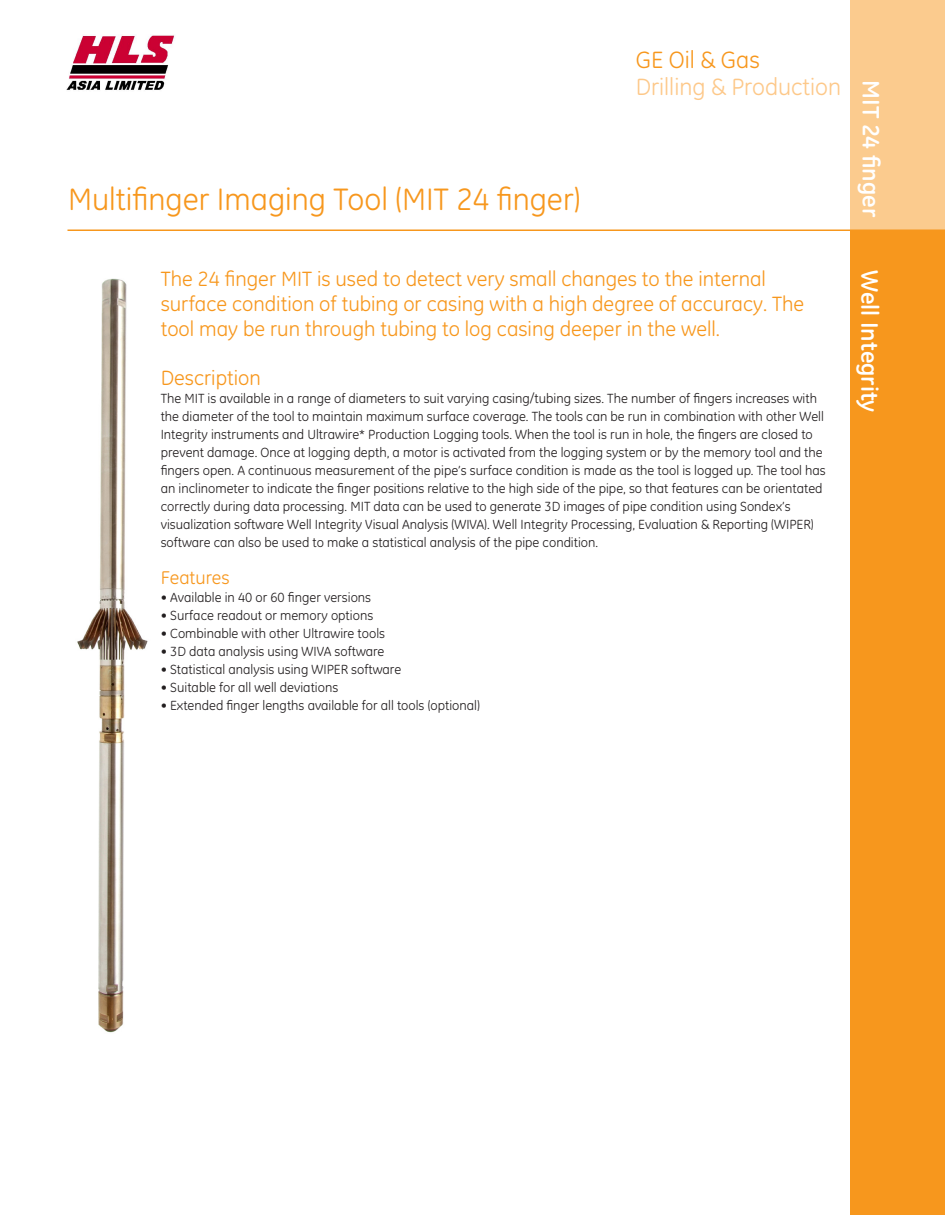
<style>
.page{position:relative;width:945px;height:1215px;background:#fff}
.page>*{position:absolute;margin:0;border:0;box-sizing:border-box;transform-origin:0 0}
.Heading{font:31.5px "GE Inspira";color:#f7971d}
.t1{font:700 24px "GE Inspira";color:#fff}
.t2{font:24px "GE Inspira";color:#fdc889}
.t3{font:24px "GE Inspira";color:#f7971d}
.Heading_2{font:21px/24.8px "GE Inspira";color:#f7971d}
.Bullet_Heading{font:18.75px "GE Inspira";color:#f7971d}
.Body{font:13.5px/18px "GE Inspira";color:#231f20}
</style>
<div class="page">
<div style="left:850px;top:230px;width:95px;height:985px;background:#f7971d"></div>
<div style="left:850px;top:0;width:95px;height:230px;background:#fbcb8e"></div>
<hr style="left:68px;top:230px;width:877px;height:1px;background:#f7971d">
<img style="left:77px;top:278px;width:71px;height:755px">
<img style="left:66px;top:35px;width:109px;height:55px">
<p class="Heading" style="left:68px;top:181px;width:514px">Multifinger Imaging Tool (MIT 24 finger)</p>
<h2 class="t3" style="left:636px;top:46px;width:126px">GE Oil &amp; Gas</h2>
<h2 class="t2" style="left:636px;top:73px;width:207px">Drilling &amp; Production</h2>
<p class="t1" style="left:887px;top:80px;width:138px;rotate:90deg">MIT 24 finger</p>
<p class="Heading_2" style="left:161px;top:267px;width:645px">The 24 finger MIT is used to detect very small changes to the internal surface condition of tubing or casing with a high degree of accuracy. The tool may be run through tubing to log casing deeper in the well.</p>
<p class="Heading_2" style="left:161px;top:366px;width:102px">Description</p>
<p class="Body" style="left:161px;top:389px;width:667px">The MIT is available in a range of diameters to suit varying casing/tubing sizes. The number of fingers increases with the diameter of the tool to maintain maximum surface coverage. The tools can be run in combination with other Well Integrity instruments and Ultrawire* Production Logging tools. When the tool is run in hole, the fingers are closed to prevent damage. Once at logging depth, a motor is activated from the logging system or by the memory tool and the fingers open. A continuous measurement of the pipe’s surface condition is made as the tool is logged up. The tool has an inclinometer to indicate the finger positions relative to the high side of the pipe, so that features can be orientated correctly during data processing. MIT data can be used to generate 3D images of pipe condition using Sondex’s visualization software Well Integrity Visual Analysis (WIVA). Well Integrity Processing, Evaluation &amp; Reporting (WIPER) software can also be used to make a statistical analysis of the pipe condition.</p>
<p class="Bullet_Heading" style="left:161px;top:567px;width:70px">Features</p>
<p class="Body" style="left:161px;top:588px;width:212px">• Available in 40 or 60 finger versions</p>
<p class="Body" style="left:161px;top:606px;width:214px">• Surface readout or memory options</p>
<p class="Body" style="left:161px;top:624px;width:226px">• Combinable with other Ultrawire tools</p>
<p class="Body" style="left:161px;top:642px;width:225px">• 3D data analysis using WIVA software</p>
<p class="Body" style="left:161px;top:660px;width:242px">• Statistical analysis using WIPER software</p>
<p class="Body" style="left:161px;top:678px;width:179px">• Suitable for all well deviations</p>
<p class="Body" style="left:161px;top:696px;width:321px">• Extended finger lengths available for all tools (optional)</p>
<p class="t1" style="left:885px;top:270px;width:144px;rotate:90deg">Well Integrity</p>
</div>
